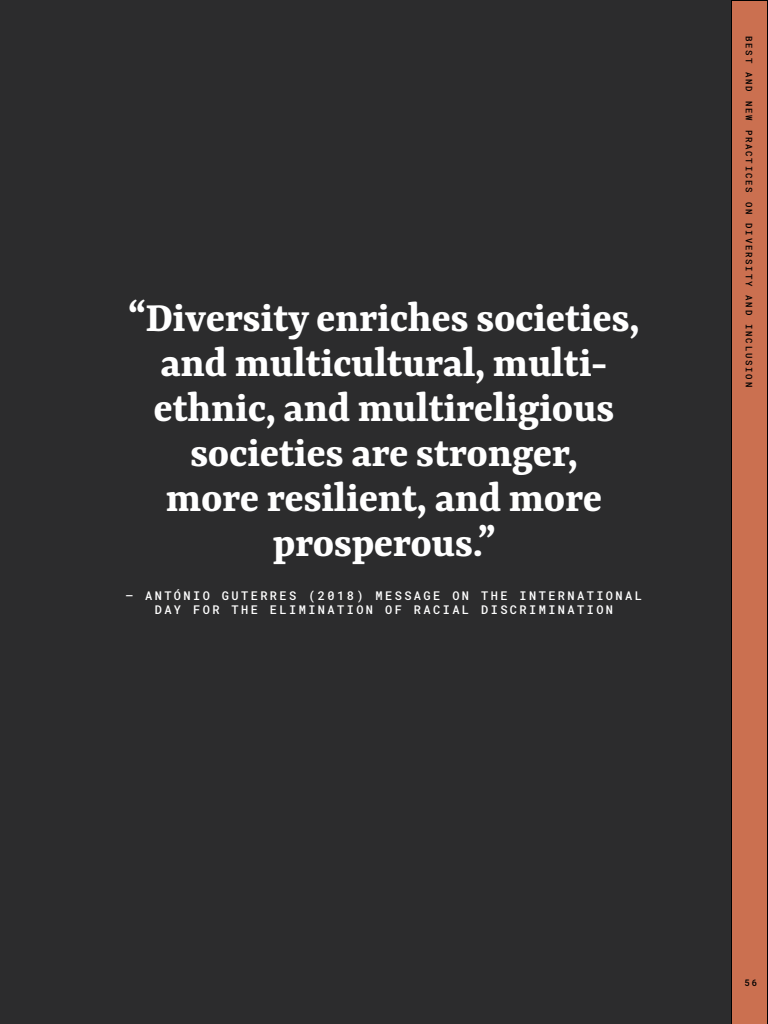
<style>
.page{position:relative;width:768px;height:1024px;background:#fff}
.page>*{position:absolute;margin:0;border:0;box-sizing:border-box;transform-origin:0 0}
.t1{font:700 45px/45px "Yrsa";letter-spacing:-.01em;color:#fff;text-align:center}
.t2{font:500 12px/14.4px "Roboto Mono";letter-spacing:.2em;color:#fff;text-align:center}
.t3{font:500 9px "Roboto Mono";letter-spacing:.2em;color:#000}
</style>
<div class="page">
<div style="left:0;top:0;width:732px;height:1024px;background:#2c2c2d"></div>
<div style="left:731px;top:0;width:37px;height:1024px;background:#cb7050"></div>
<p class="t1" style="left:128px;top:297px;width:513px">“Diversity enriches societies, and multicultural, multi&shy;ethnic, and multireligious societies are stronger,<br>more resilient, and more prosperous.”</p>
<p class="t2" style="left:126px;top:588px;width:518px">— ANTÓNIO GUTERRES (2018) MESSAGE ON THE INTERNATIONAL<br>DAY FOR THE ELIMINATION OF RACIAL DISCRIMINATION</p>
<p class="t3" style="left:755px;top:36px;width:351px;rotate:90deg">Best and New Practices on Di versity and Inclusion</p>
<p class="t3" style="left:745px;top:977px;width:14px">56</p>
</div>
